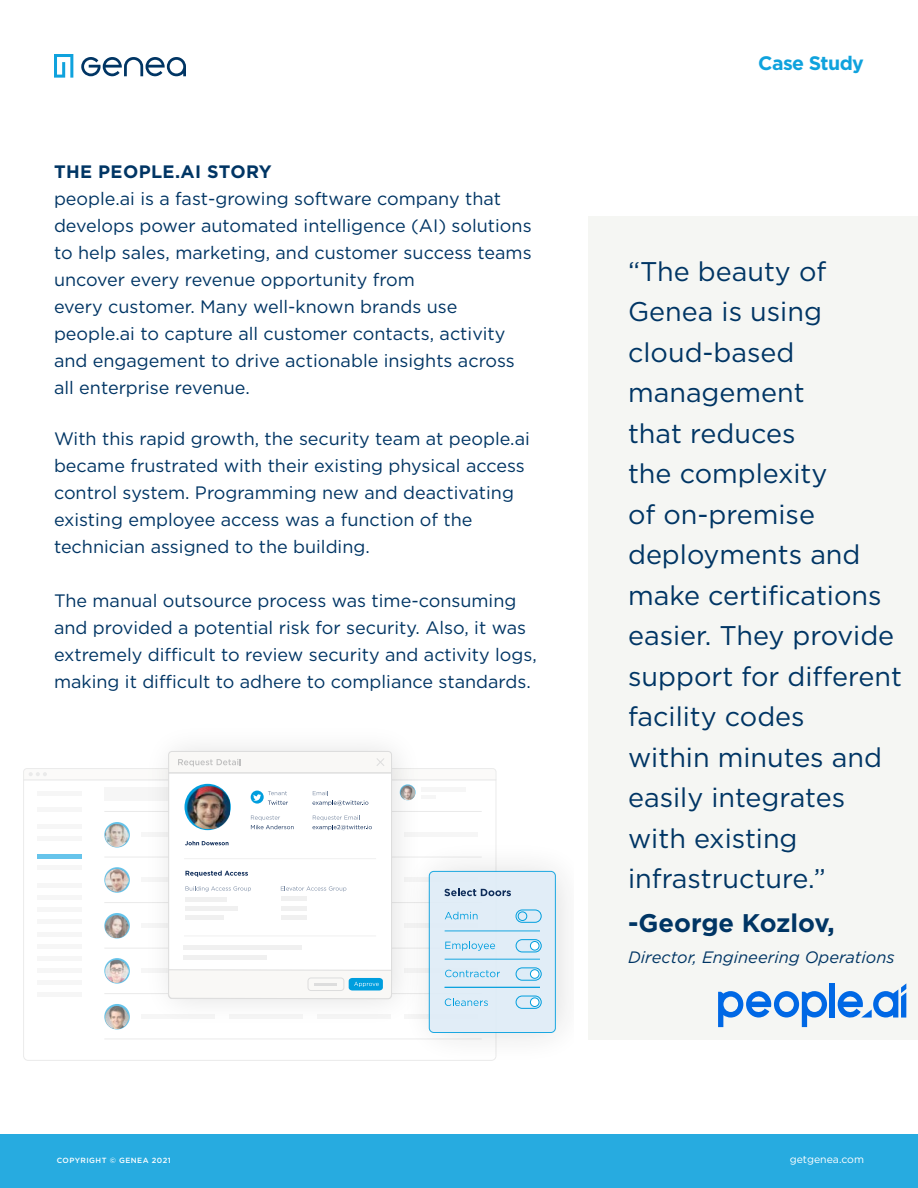
<style>
.page{position:relative;width:918px;height:1188px;background:#fff}
.page>*{position:absolute;margin:0;border:0;box-sizing:border-box;transform-origin:0 0}
.t1{font:27px/40.5px "Gotham";color:#003564}
.t2{font:700 25.5px "Gotham";color:#003564}
.t3{font:700 19.5px "Gotham";letter-spacing:-.03em;color:#0fa2dd}
.t4{font:18px/27px "Gotham";color:#003564}
.t5{font:700 18px "Gotham";letter-spacing:.02em;color:#003564}
.t6{font:italic 16.5px "Gotham";color:#003564}
.t7{font:10.5px "Gotham";color:#fff}
.t8{font:500 7.5px "Gotham";letter-spacing:.06em;color:#fff}
</style>
<div class="page">
<div style="left:588px;top:216px;width:330px;height:823px;background:#f5f6f3"></div>
<div style="left:0;top:1134px;width:918px;height:54px;background:#27abe0"></div>
<svg style="left:23px;top:781px;width:473px;height:280px"></svg>
<div style="left:104px;top:787px;width:182px;height:13px;background:#f0f0f0"></div>
<div style="left:37px;top:791px;width:45px;height:5px;background:#f0f0f0"></div>
<hr style="left:421px;top:787px;width:45px;height:4px;background:#f0f0f0">
<hr style="left:421px;top:796px;width:15px;height:3px;background:#f0f0f0">
<hr style="left:37px;top:807px;width:45px;height:4px;background:#f0f0f0">
<hr style="left:37px;top:854px;width:45px;height:4px;background:#66c4eb">
<div style="left:37px;top:865px;width:45px;height:5px;background:#f0f0f0"></div>
<div style="left:37px;top:824px;width:45px;height:5px;background:#f0f0f0"></div>
<div style="left:37px;top:836px;width:45px;height:5px;background:#f0f0f0"></div>
<div style="left:37px;top:883px;width:45px;height:5px;background:#f0f0f0"></div>
<div style="left:37px;top:895px;width:45px;height:5px;background:#f0f0f0"></div>
<hr style="left:37px;top:908px;width:45px;height:4px;background:#f0f0f0">
<hr style="left:37px;top:920px;width:45px;height:4px;background:#f0f0f0">
<hr style="left:37px;top:932px;width:45px;height:4px;background:#f0f0f0">
<div style="left:37px;top:944px;width:45px;height:5px;background:#f0f0f0"></div>
<div style="left:37px;top:956px;width:45px;height:5px;background:#f0f0f0"></div>
<div style="left:37px;top:968px;width:45px;height:5px;background:#f0f0f0"></div>
<div style="left:37px;top:980px;width:45px;height:5px;background:#f0f0f0"></div>
<div style="left:37px;top:992px;width:45px;height:5px;background:#f0f0f0"></div>
<hr style="left:104px;top:902px;width:378px;height:1px;background:#ddd">
<hr style="left:104px;top:948px;width:378px;height:1px;background:#ddd">
<hr style="left:104px;top:993px;width:378px;height:1px;background:#ddd">
<hr style="left:104px;top:1039px;width:378px;height:1px;background:#ddd">
<hr style="left:104px;top:857px;width:378px;height:1px;background:#ddd">
<hr style="left:104px;top:811px;width:378px;height:1px;background:#ddd">
<svg style="left:104px;top:913px;width:26px;height:26px"></svg>
<img style="left:105px;top:914px;width:24px;height:23px">
<svg style="left:104px;top:958px;width:26px;height:26px"></svg>
<img style="left:105px;top:959px;width:24px;height:23px">
<svg style="left:104px;top:1004px;width:26px;height:25px"></svg>
<img style="left:105px;top:1005px;width:24px;height:23px">
<svg style="left:104px;top:822px;width:26px;height:26px"></svg>
<img style="left:105px;top:823px;width:24px;height:23px">
<svg style="left:104px;top:867px;width:26px;height:26px"></svg>
<img style="left:105px;top:868px;width:24px;height:24px">
<img style="left:132px;top:747px;width:302px;height:292px">
<svg style="left:168px;top:781px;width:224px;height:188px"></svg>
<hr style="left:185px;top:897px;width:41px;height:4px;background:#f0f0f0">
<hr style="left:185px;top:906px;width:52px;height:4px;background:#f0f0f0">
<hr style="left:185px;top:916px;width:39px;height:4px;background:#f0f0f0">
<hr style="left:281px;top:916px;width:25px;height:4px;background:#f0f0f0">
<div style="left:281px;top:906px;width:25px;height:5px;background:#f0f0f0"></div>
<hr style="left:281px;top:897px;width:25px;height:4px;background:#f0f0f0">
<svg style="left:185px;top:784px;width:46px;height:46px"></svg>
<svg style="left:251px;top:791px;width:13px;height:13px"></svg>
<img style="left:186px;top:786px;width:43px;height:42px">
<svg style="left:268px;top:791px;width:20px;height:14px"></svg>
<svg style="left:313px;top:791px;width:55px;height:15px"></svg>
<svg style="left:251px;top:815px;width:43px;height:14px"></svg>
<svg style="left:185px;top:871px;width:63px;height:6px"></svg>
<svg style="left:185px;top:841px;width:44px;height:4px"></svg>
<svg style="left:313px;top:815px;width:59px;height:15px"></svg>
<svg style="left:185px;top:886px;width:66px;height:6px"></svg>
<svg style="left:281px;top:886px;width:65px;height:6px"></svg>
<hr style="left:184px;top:858px;width:192px;height:1px;background:#f0f0f0">
<hr style="left:184px;top:936px;width:192px;height:1px;background:#f0f0f0">
<div style="left:183px;top:945px;width:119px;height:5px;background:#f0f0f0"></div>
<hr style="left:183px;top:955px;width:84px;height:4px;background:#f0f0f0">
<svg style="left:23px;top:751px;width:474px;height:30px"></svg>
<svg style="left:168px;top:969px;width:215px;height:30px"></svg>
<svg style="left:253px;top:794px;width:8px;height:7px"></svg>
<img style="left:383px;top:822px;width:183px;height:239px">
<div style="left:429px;top:871px;width:126px;height:162px;background:#deecf7;border-radius:5px"></div>
<div style="left:429px;top:871px;width:127px;height:162px;border:1px solid #009ede;border-radius:5px"></div>
<svg style="left:444px;top:889px;width:67px;height:7px"></svg>
<hr style="left:445px;top:931px;width:95px;height:1px;background:#009ede">
<hr style="left:445px;top:959px;width:95px;height:1px;background:#009ede">
<div style="left:516px;top:910px;width:26px;height:13px;border:1px solid #009ede;border-radius:6px"></div>
<div style="left:518px;top:912px;width:9px;height:9px;border:1px solid #009ede;border-radius:50%"></div>
<div style="left:516px;top:939px;width:26px;height:13px;border:1px solid #009ede;border-radius:6px"></div>
<div style="left:530px;top:941px;width:9px;height:9px;background:#fff;border-radius:50%"></div>
<div style="left:530px;top:941px;width:9px;height:9px;border:1px solid #009ede;border-radius:50%"></div>
<svg style="left:516px;top:968px;width:25px;height:12px"></svg>
<div style="left:516px;top:967px;width:26px;height:14px;border:1px solid #009ede;border-radius:6px"></div>
<div style="left:530px;top:970px;width:9px;height:8px;background:#fff;border-radius:50%"></div>
<div style="left:530px;top:969px;width:9px;height:10px;border:1px solid #009ede;border-radius:50%"></div>
<hr style="left:445px;top:987px;width:95px;height:1px;background:#009ede">
<svg style="left:445px;top:998px;width:43px;height:8px"></svg>
<div style="left:516px;top:996px;width:26px;height:13px;border:1px solid #009ede;border-radius:6px"></div>
<div style="left:530px;top:998px;width:9px;height:9px;background:#fff;border-radius:50%"></div>
<div style="left:530px;top:998px;width:9px;height:9px;border:1px solid #009ede;border-radius:50%"></div>
<svg style="left:445px;top:912px;width:33px;height:7px"></svg>
<svg style="left:445px;top:941px;width:50px;height:10px"></svg>
<svg style="left:445px;top:970px;width:55px;height:7px"></svg>
<svg style="left:54px;top:54px;width:19px;height:24px"></svg>
<svg style="left:81px;top:57px;width:105px;height:19px"></svg>
<svg style="left:718px;top:991px;width:109px;height:36px"></svg>
<div style="left:830px;top:983px;width:5px;height:35px;background:#0068e5"></div>
<svg style="left:837px;top:983px;width:69px;height:35px"></svg>
<p class="t5" style="left:54px;top:161px;width:219px">THE PEOPLE.AI STORY</p>
<p class="t4" style="left:54px;top:185px;width:479px">people.ai is a fast-growing software company that develops power automated intelligence (AI) solutions to help sales, marketing, and customer success teams uncover every revenue opportunity from</p>
<p class="t4" style="left:54px;top:293px;width:405px">every customer. Many well-known brands use</p>
<p class="t4" style="left:54px;top:320px;width:462px">people.ai to capture all customer contacts, activity and engagement to drive actionable insights across all enterprise revenue.</p>
<p class="t4" style="left:54px;top:425px;width:477px">With this rapid growth, the security team at people.ai became frustrated with their existing physical access control system. Programming new and deactivating existing employee access was a function of the technician assigned to the building.</p>
<p class="t4" style="left:54px;top:587px;width:484px">The manual outsource process was time-consuming and provided a potential risk for security. Also, it was extremely difficult to review security and activity logs, making it difficult to adhere to compliance standards.</p>
<p class="t3" style="left:758px;top:52px;width:107px">Case Study</p>
<p class="t1" style="left:628px;top:250px;width:200px">“The beauty of<br>Genea is using cloud-based</p>
<p class="t1" style="left:628px;top:372px;width:275px">management<br>that reduces<br>the complexity<br>of on-premise deployments and make certifications easier. They provide support for different facility codes<br>within minutes and easily integrates with existing infrastructure.”</p>
<p class="t2" style="left:628px;top:908px;width:208px">-George Kozlov,</p>
<p class="t6" style="left:628px;top:948px;width:268px">Director, Engineering Operations</p>
<p class="t8" style="left:57px;top:1156px;width:116px">COPYRIGHT © GENEA 2021</p>
<p class="t7" style="left:790px;top:1153px;width:76px">getgenea.com</p>
</div>
